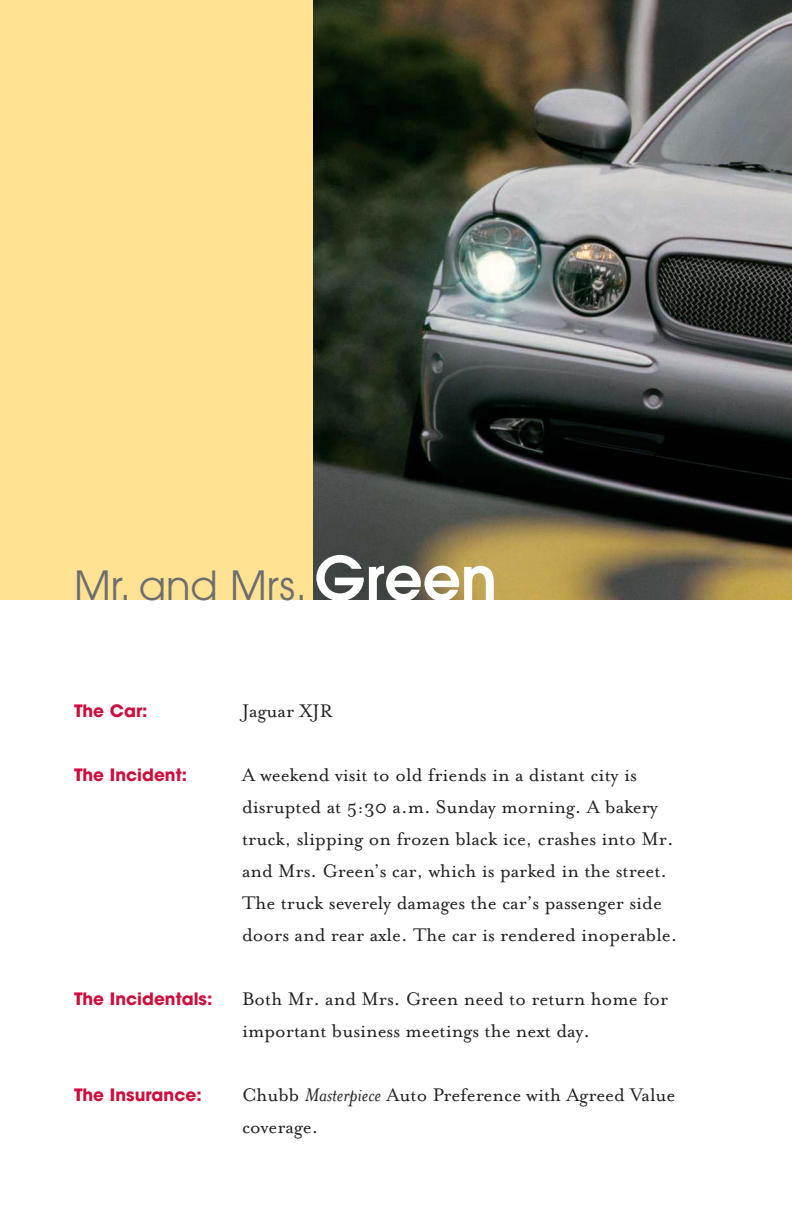
<style>
.page{position:relative;width:792px;height:1224px;background:#fff}
.page>*{position:absolute;margin:0;border:0;box-sizing:border-box;transform-origin:0 0}
.t1{font:40px "Avant Garde";color:#6c6e70}
.t2{font:21px/32px "Mrs Eaves Roman";color:#231f20}
.t3{font:700 17px "Avant Garde";color:#cd0f40}
.s1{font-weight:600;font-size:60px;color:#fff}
.s2{font-family:"Mrs Eaves";font-style:italic}
</style>
<div class="page">
<svg style="left:0;top:0;width:792px;height:600px;background:#978c66"></svg>
<h1 class="t1" style="left:74px;top:571px;width:424px">Mr. and Mrs. <span class="s1">Green</span></h1>
<p class="t3" style="left:74px;top:704px;width:75px">The Car:</p>
<p class="t2" style="left:242px;top:693px;width:92px">Jaguar XJR</p>
<p class="t3" style="left:74px;top:768px;width:115px">The Incident:</p>
<p class="t2" style="left:242px;top:757px;width:437px">A weekend visit to old friends in a distant city is disrupted at 5:30 a.m. Sunday morning. A bakery truck, slipping on frozen black ice, crashes into Mr. and Mrs. Green’s car, which is parked in the street.<br>The truck severely damages the car’s passenger side doors and rear axle. The car is rendered inoperable.</p>
<p class="t3" style="left:74px;top:992px;width:140px">The Incidentals:</p>
<p class="t2" style="left:242px;top:981px;width:428px">Both Mr. and Mrs. Green need to return home for important business meetings the next day.</p>
<p class="t3" style="left:74px;top:1088px;width:129px">The Insurance:</p>
<p class="t2" style="left:242px;top:1077px;width:435px">Chubb <span class="s2">Masterpiece</span> Auto Preference with Agreed Value coverage.</p>
</div>
